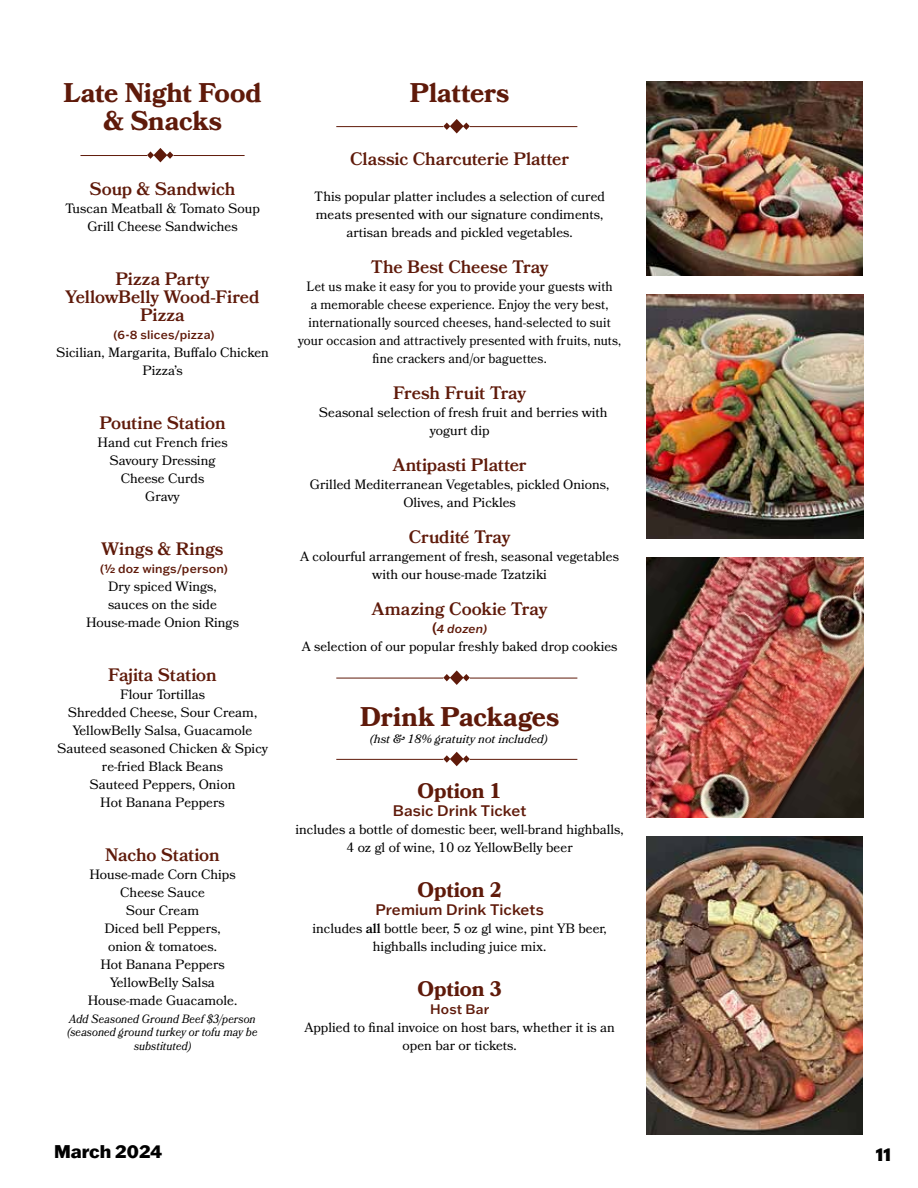
<style>
.page{position:relative;width:918px;height:1188px;background:#fff}
.page>*{position:absolute;margin:0;border:0;box-sizing:border-box;transform-origin:0 0}
.t1{font:700 27px/28.5px "Bookmania";color:#5f1a0a;text-align:center}
.t2{font:700 21px "Bookmania";letter-spacing:-.005em;color:#5f1a0a}
.t3{font:600 18px/18px "Bookmania";letter-spacing:-.005em;color:#5f1a0a;text-align:center}
.t4{font:800 18px "Franklin Gothic ATF";color:#000}
.t5{font:500 15px "Franklin Gothic ATF";letter-spacing:.005em;color:#5f1a0a}
.t6{font:13.5px/18px "Bookmania";color:#000;text-align:center}
.t7{font:13.5px/18px "Bookmania";color:#000;text-align:center;scale:.94 1}
.t8{font:500 13.5px "Franklin Gothic ATF";letter-spacing:.01em;color:#5f1a0a}
.t9{font:italic 12px/13.5px "Bookmania";letter-spacing:.005em;color:#000;text-align:center;scale:.9 1}
.t10{font:500 12px "Franklin Gothic ATF";letter-spacing:.015em;color:#5f1a0a}
.t11{font:italic 12px "Bookmania";letter-spacing:.005em;color:#000}
.t12{font:italic 500 12px "Franklin Gothic ATF";letter-spacing:.01em;color:#5f1a0a}
.s1{font-style:normal;font-size:15px}
.s2{font-weight:600}
</style>
<div class="page">
<hr style="left:80px;top:155px;width:67px;height:1px;background:#5f1a0a">
<hr style="left:174px;top:155px;width:71px;height:1px;background:#5f1a0a">
<svg style="left:147px;top:148px;width:27px;height:14px"></svg>
<hr style="left:336px;top:126px;width:107px;height:1px;background:#5f1a0a">
<hr style="left:470px;top:126px;width:107px;height:1px;background:#5f1a0a">
<svg style="left:443px;top:119px;width:27px;height:14px"></svg>
<hr style="left:336px;top:678px;width:107px;height:1px;background:#5f1a0a">
<hr style="left:470px;top:678px;width:107px;height:1px;background:#5f1a0a">
<svg style="left:443px;top:670px;width:27px;height:15px"></svg>
<hr style="left:336px;top:759px;width:107px;height:1px;background:#5f1a0a">
<hr style="left:470px;top:759px;width:107px;height:1px;background:#5f1a0a">
<svg style="left:443px;top:752px;width:27px;height:14px"></svg>
<img style="left:646px;top:82px;width:217px;height:194px">
<img style="left:646px;top:837px;width:217px;height:298px">
<img style="left:646px;top:295px;width:218px;height:243px">
<img style="left:646px;top:557px;width:218px;height:261px">
<h1 class="t1" style="left:64px;top:78px;width:199px">Late Night Food &amp; Snacks</h1>
<h3 class="t3" style="left:90px;top:180px;width:147px">Soup &amp; Sandwich</h3>
<p class="t6" style="left:65px;top:199px;width:196px">Tuscan Meatball &amp; Tomato Soup<br>Grill Cheese Sandwiches</p>
<h3 class="t3" style="left:66px;top:270px;width:196px">Pizza Party<br>YellowBelly Wood-Fired<br>Pizza</h3>
<p class="t10" style="left:114px;top:326px;width:102px">(6-8 slices/pizza)</p>
<p class="t6" style="left:56px;top:343px;width:214px">Sicilian, Margarita, Buffalo Chicken<br>Pizza’s</p>
<h3 class="t3" style="left:99px;top:414px;width:128px">Poutine Station</h3>
<p class="t6" style="left:97px;top:433px;width:132px">Hand cut French fries<br>Savoury Dressing<br>Cheese Curds<br>Gravy</p>
<h3 class="t3" style="left:102px;top:540px;width:123px">Wings &amp; Rings</h3>
<p class="t10" style="left:100px;top:560px;width:129px">(½ doz wings/person)</p>
<p class="t6" style="left:86px;top:577px;width:154px">Dry spiced Wings,<br>sauces on the side<br>House-made Onion Rings</p>
<h3 class="t3" style="left:108px;top:666px;width:110px">Fajita Station</h3>
<p class="t6" style="left:57px;top:685px;width:212px">Flour Tortillas<br>Shredded Cheese, Sour Cream,<br>YellowBelly Salsa, Guacamole<br>Sauteed seasoned Chicken &amp; Spicy re-fried Black Beans<br>Sauteed Peppers, Onion<br>Hot Banana Peppers</p>
<h3 class="t3" style="left:105px;top:846px;width:116px">Nacho Station</h3>
<p class="t6" style="left:88px;top:865px;width:151px">House-made Corn Chips<br>Cheese Sauce<br>Sour Cream<br>Diced bell Peppers, onion &amp; tomatoes.<br>Hot Banana Peppers<br>YellowBelly Salsa<br>House-made Guacamole.</p>
<p class="t9" style="left:68px;top:1012px;width:213px">Add Seasoned Ground Beef $3/person (seasoned ground turkey or tofu may be substituted)</p>
<h1 class="t1" style="left:410px;top:78px;width:101px">Platters</h1>
<h3 class="t3" style="left:350px;top:150px;width:220px">Classic Charcuterie Platter</h3>
<p class="t6" style="left:314px;top:187px;width:292px">This popular platter includes a selection of cured meats presented with our signature condiments, artisan breads and pickled vegetables.</p>
<h3 class="t3" style="left:371px;top:258px;width:179px">The Best Cheese Tray</h3>
<p class="t7" style="left:298px;top:277px;width:345px">Let us make it easy for you to provide your guests with<br>a memorable cheese experience. Enjoy the very best, internationally sourced cheeses, hand-selected to suit your occasion and attractively presented with fruits, nuts, fine crackers and/or baguettes.</p>
<h3 class="t3" style="left:393px;top:384px;width:134px">Fresh Fruit Tray</h3>
<p class="t6" style="left:319px;top:403px;width:290px">Seasonal selection of fresh fruit and berries with yogurt dip</p>
<h3 class="t3" style="left:393px;top:456px;width:135px">Antipasti Platter</h3>
<p class="t6" style="left:310px;top:475px;width:301px">Grilled Mediterranean Vegetables, pickled Onions,<br>Olives, and Pickles</p>
<h3 class="t3" style="left:409px;top:528px;width:103px">Crudité Tray</h3>
<p class="t6" style="left:300px;top:547px;width:320px">A colourful arrangement of fresh, seasonal vegetables with our house-made Tzatziki</p>
<h3 class="t3" style="left:372px;top:600px;width:177px">Amazing Cookie Tray</h3>
<p class="t12" style="left:432px;top:620px;width:57px"><span class="s1">(</span>4 dozen)</p>
<p class="t6" style="left:302px;top:637px;width:317px">A selection of our popular freshly baked drop cookies</p>
<h1 class="t1" style="left:360px;top:702px;width:201px">Drink Packages</h1>
<p class="t11" style="left:370px;top:731px;width:179px">(hst &amp; 18% gratuity not included)</p>
<h2 class="t2" style="left:417px;top:778px;width:86px">Option 1</h2>
<p class="t5" style="left:393px;top:800px;width:135px">Basic Drink Ticket</p>
<p class="t6" style="left:296px;top:820px;width:330px">includes a bottle of domestic beer, well-brand highballs,<br>4 oz gl of wine, 10 oz YellowBelly beer</p>
<h2 class="t2" style="left:417px;top:877px;width:86px">Option 2</h2>
<p class="t5" style="left:375px;top:899px;width:170px">Premium Drink Tickets</p>
<p class="t6" style="left:313px;top:919px;width:296px">includes <span class="s2">all</span> bottle beer, 5 oz gl wine, pint YB beer, highballs including juice mix.</p>
<h2 class="t2" style="left:417px;top:976px;width:86px">Option 3</h2>
<p class="t8" style="left:430px;top:1000px;width:61px">Host Bar</p>
<p class="t6" style="left:304px;top:1018px;width:312px">Applied to final invoice on host bars, whether it is an open bar or tickets.</p>
<h3 class="t4" style="left:54px;top:1139px;width:110px">March 2024</h3>
<h3 class="t4" style="left:876px;top:1143px;width:17px">11</h3>
</div>
